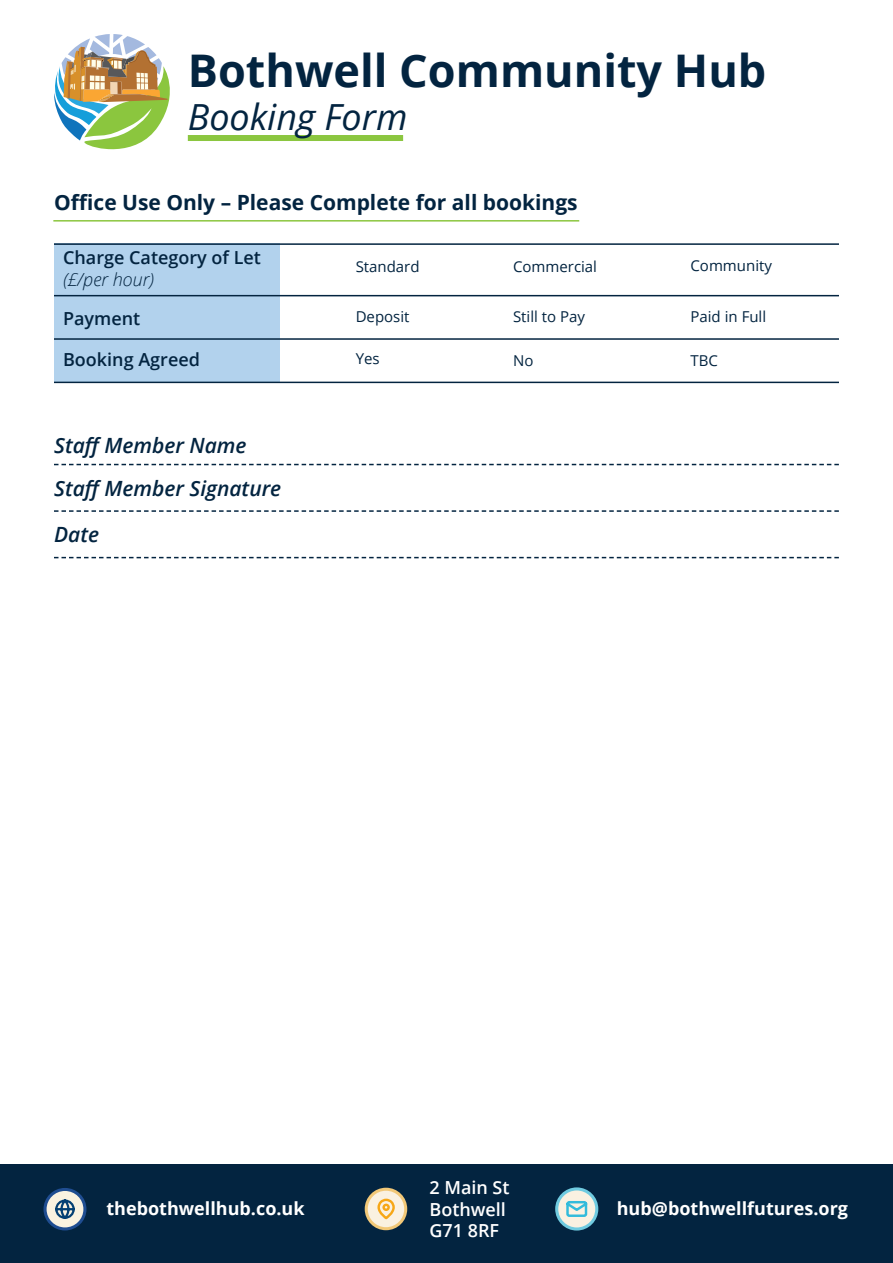
<style>
.page{position:relative;width:893px;height:1263px;background:#fff}
.page>*{position:absolute;margin:0;border:0;box-sizing:border-box;transform-origin:0 0}
.t1{font:700 45px "Open Sans";color:#032440}
.t2{font:italic 36px "Open Sans";color:#032440}
.t3{font:700 21px "Open Sans";color:#032440}
.t4{font:italic 600 21px "Open Sans";color:#032440}
.t5{font:700 18px "Open Sans";color:#fff}
.t6{font:600 18px "Open Sans";color:#032440}
.t7{font:600 18px/21.6px "Open Sans";color:#fff}
.t8{font:italic 300 18px "Open Sans";color:#032440}
.t9{font:15px "Open Sans";color:#032440}
</style>
<div class="page">
<div style="left:188px;top:135px;width:215px;height:6px;background:#8bc640"></div>
<svg style="left:54px;top:464px;width:785px;height:1px"></svg>
<svg style="left:54px;top:510px;width:785px;height:2px"></svg>
<svg style="left:54px;top:557px;width:785px;height:1px"></svg>
<hr style="left:53px;top:220px;width:526px;height:2px;background:#8bc63e">
<div style="left:54px;top:243px;width:225px;height:139px;background:#b2d2ed"></div>
<div style="left:0;top:1164px;width:893px;height:99px;background:#032440"></div>
<svg style="left:54px;top:34px;width:116px;height:116px"></svg>
<svg style="left:555px;top:1188px;width:43px;height:42px"></svg>
<div style="left:558px;top:1190px;width:37px;height:37px;background:#faf1e1;border-radius:50%"></div>
<svg style="left:566px;top:1201px;width:22px;height:16px"></svg>
<svg style="left:365px;top:1188px;width:42px;height:42px"></svg>
<div style="left:368px;top:1191px;width:36px;height:36px;background:#faf1e1;border-radius:50%"></div>
<svg style="left:377px;top:1198px;width:18px;height:22px"></svg>
<div style="left:382px;top:1203px;width:8px;height:8px;border:2px solid #f7a716;border-radius:50%"></div>
<svg style="left:44px;top:1188px;width:42px;height:42px"></svg>
<div style="left:47px;top:1191px;width:36px;height:36px;background:#faf2e0;border-radius:50%"></div>
<svg style="left:55px;top:1199px;width:20px;height:20px"></svg>
<hr style="left:54px;top:295px;width:785px;height:1px;background:#032440">
<hr style="left:54px;top:338px;width:785px;height:2px;background:#032440">
<hr style="left:54px;top:382px;width:785px;height:1px;background:#032440">
<hr style="left:54px;top:243px;width:785px;height:2px;background:#032440">
<h1 class="t1" style="left:188px;top:39px;width:580px">Bothwell Community Hub</h1>
<h2 class="t2" style="left:188px;top:93px;width:221px">Booking Form</h2>
<p class="t3" style="left:54px;top:188px;width:525px">Office Use Only – Please Complete for all bookings</p>
<p class="t6" style="left:63px;top:245px;width:199px">Charge Category of Let</p>
<p class="t8" style="left:63px;top:267px;width:92px">(£/per hour)</p>
<p class="t6" style="left:63px;top:306px;width:79px">Payment</p>
<p class="t6" style="left:63px;top:348px;width:138px">Booking Agreed</p>
<p class="t9" style="left:513px;top:257px;width:86px">Commercial</p>
<p class="t9" style="left:690px;top:255px;width:83px">Community</p>
<p class="t9" style="left:356px;top:257px;width:65px">Standard</p>
<p class="t9" style="left:356px;top:307px;width:55px">Deposit</p>
<p class="t9" style="left:356px;top:348px;width:25px">Yes</p>
<p class="t9" style="left:513px;top:307px;width:73px">Still to Pay</p>
<p class="t9" style="left:690px;top:307px;width:77px">Paid in Full</p>
<p class="t9" style="left:690px;top:351px;width:29px">TBC</p>
<p class="t9" style="left:513px;top:351px;width:22px">No</p>
<p class="t4" style="left:54px;top:431px;width:194px">Staff Member Name</p>
<p class="t4" style="left:54px;top:474px;width:229px">Staff Member Signature</p>
<p class="t4" style="left:54px;top:520px;width:46px">Date</p>
<p class="t5" style="left:106px;top:1195px;width:200px">thebothwellhub.co.uk</p>
<p class="t7" style="left:429px;top:1176px;width:82px">2 Main St<br>Bothwell<br>G71 8RF</p>
<p class="t5" style="left:617px;top:1195px;width:233px">hub@bothwellfutures.org</p>
</div>
